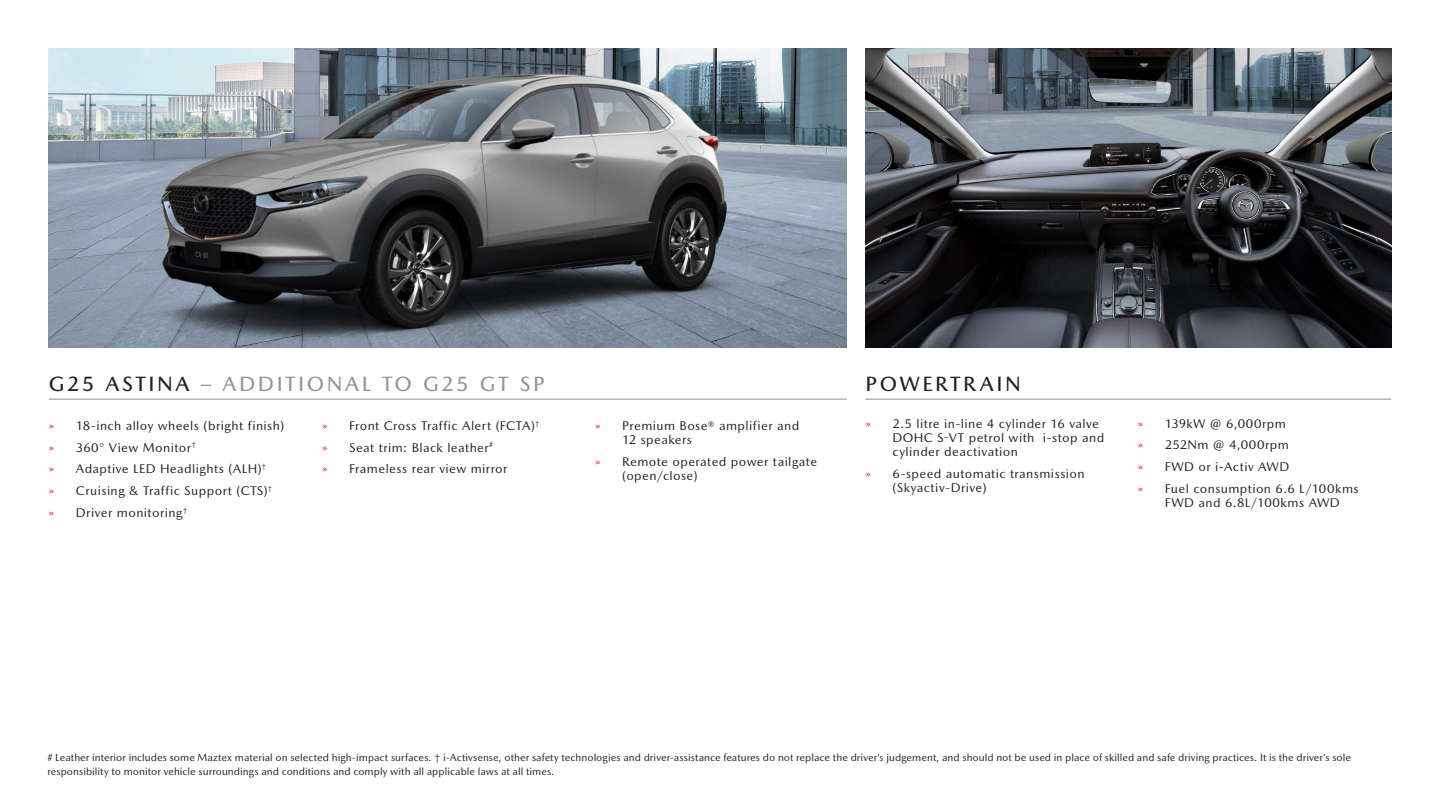
<style>
.page{position:relative;width:1440px;height:810px;background:#fff}
.page>*{position:absolute;margin:0;border:0;box-sizing:border-box;transform-origin:0 0}
.t1{font:500 21px "Mazda Type";letter-spacing:.12em;color:#939598}
.t2{font:500 21px "Mazda Type";letter-spacing:.115em;color:#231f20}
.t3{font:12.75px/21.8px "Mazda Type";letter-spacing:.03em;color:#231f20}
.t4{font:10.5px/14.2px "Mazda Type";color:#231f20}
.s1{color:#231f20}
.s2{color:#ef3122}
</style>
<div class="page">
<img style="left:49px;top:49px;width:798px;height:298px">
<hr style="left:49px;top:399px;width:798px;height:1px;background:#939598">
<hr style="left:866px;top:399px;width:525px;height:1px;background:#939598">
<img style="left:866px;top:49px;width:525px;height:298px">
<h1 class="t1" style="left:49px;top:371px;width:498px"><span class="s1">G25 ASTINA</span> – ADDITIONAL TO G25 GT SP</h1>
<h1 class="t2" style="left:866px;top:371px;width:157px">POWERTRAIN</h1>
<p class="t3" style="left:893px;top:416px;width:213px;line-height:14.2px;text-indent:-27px"><span class="s2">»</span> 2.5 litre in-line 4 cylinder 16 valve<br>DOHC S-VT petrol with i-stop and cylinder deactivation</p>
<p class="t3" style="left:893px;top:466px;width:194px;line-height:14.2px;text-indent:-27px"><span class="s2">»</span> 6-speed automatic transmission (Skyactiv-Drive)</p>
<p class="t3" style="left:49px;top:414px;width:237px"><span class="s2">»</span> 18-inch alloy wheels (bright finish) <span class="s2">»</span> 360° View Monitor<sup>†<br></sup><span class="s2">»</span> Adaptive LED Headlights (ALH)<sup>†<br></sup><span class="s2">»</span> Cruising &amp; Traffic Support (CTS)<sup>†<br></sup><span class="s2">»</span> Driver monitoring<sup>†</sup></p>
<p class="t3" style="left:322px;top:414px;width:219px"><span class="s2">»</span> Front Cross Traffic Alert (FCTA)<sup>† </sup><span class="s2">»</span> Seat trim: Black leather<sup>#<br></sup><span class="s2">»</span> Frameless rear view mirror</p>
<p class="t3" style="left:622px;top:418px;width:179px;line-height:14.2px;text-indent:-27px"><span class="s2">»</span> Premium Bose® amplifier and<br>12 speakers</p>
<p class="t3" style="left:622px;top:454px;width:196px;line-height:14.2px;text-indent:-27px"><span class="s2">»</span> Remote operated power tailgate (open/close)</p>
<p class="t3" style="left:1138px;top:412px;width:222px"><span class="s2">»</span> 139kW @ 6,000rpm<br><span class="s2">»</span> 252Nm @ 4,000rpm<br><span class="s2">»</span> FWD or i-Activ AWD<br><span class="s2">»</span> Fuel consumption 6.6 L/100kms</p>
<p class="t3" style="left:1165px;top:492px;width:176px">FWD and 6.8L/100kms AWD</p>
<p class="t4" style="left:47px;top:750px;width:1305px"># Leather interior includes some Maztex material on selected high-impact surfaces. † i-Activsense, other safety technologies and driver-assistance features do not replace the driver’s judgement, and should not be used in place of skilled and safe driving practices. It is the driver’s sole responsibility to monitor vehicle surroundings and conditions and comply with all applicable laws at all times.</p>
</div>
